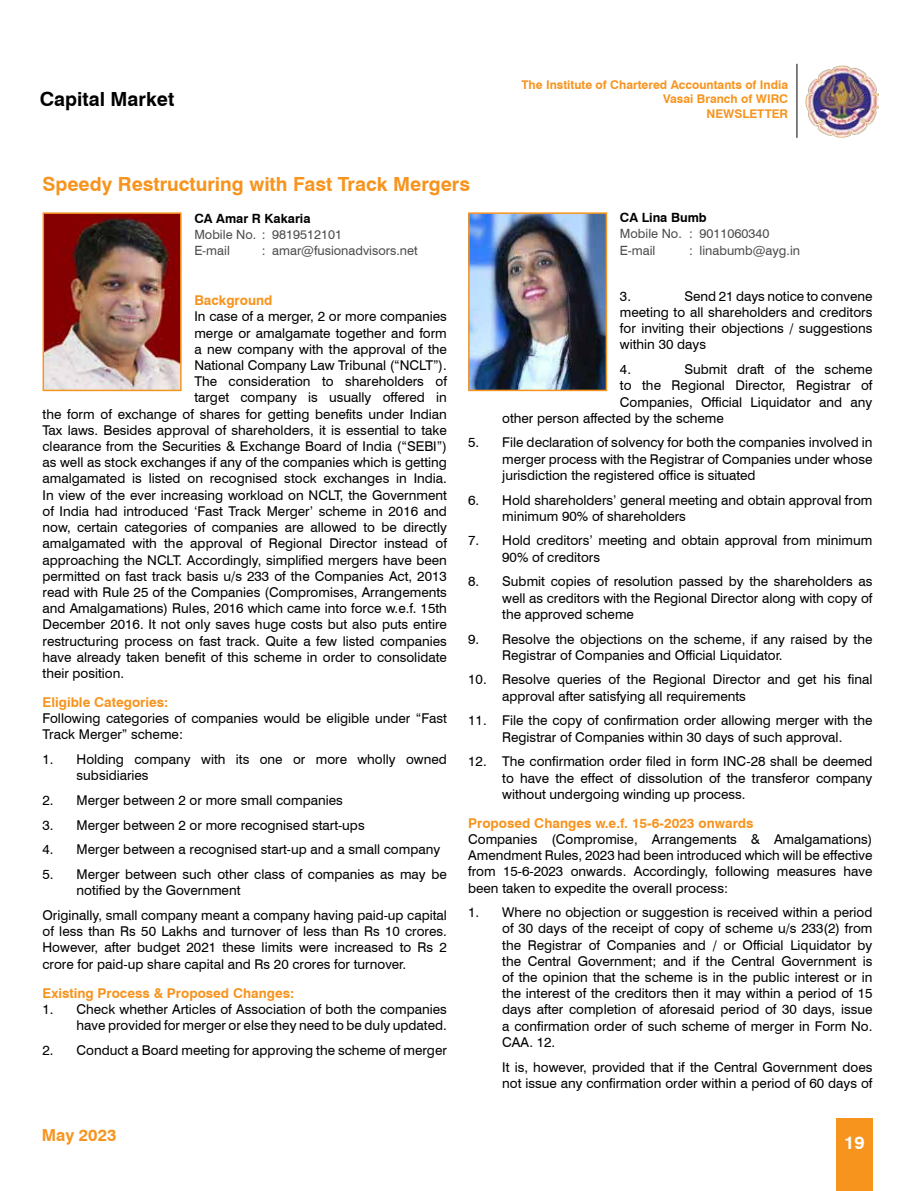
<style>
.page{position:relative;width:915px;height:1191px;background:#fff}
.page>*{position:absolute;margin:0;border:0;box-sizing:border-box;transform-origin:0 0}
.t1{font:700 19.5px "Swiss 721 BT";color:#f7941e}
.t2{font:700 19.5px "Swiss 721 BT";color:#000}
.t3{font:700 18px "Swiss 721 BT";color:#fff}
.t4{font:700 16.5px "Swiss 721 BT";color:#f7941e}
.t5{font:13.5px/16.2px "Swiss 721 BT";color:#000}
.t6{font:700 13.5px "Swiss 721 BT";color:#f7941e}
.t7{font:12.75px/16.2px "Swiss 721 BT";color:#4d4d4f}
.t8{font:700 12.75px "Swiss 721 BT";color:#000}
.t9{font:700 12px/14.4px "Swiss 721 BT";color:#f7941e;text-align:right}
</style>
<div class="page">
<div style="left:836px;top:1118px;width:36px;height:73px;background:#f7941e"></div>
<img style="left:805px;top:65px;width:72px;height:73px">
<hr style="left:796px;top:64px;width:1px;height:74px;background:#000">
<img style="left:46px;top:215px;width:132px;height:173px">
<div style="left:43px;top:212px;width:138px;height:179px;border:2px solid #f7941e"></div>
<img style="left:471px;top:215px;width:133px;height:173px">
<div style="left:468px;top:212px;width:139px;height:179px;border:2px solid #f7941e"></div>
<h1 class="t2" style="left:40px;top:87px;width:136px">Capital Market</h1>
<p class="t9" style="left:521px;top:77px;width:268px">The Institute of Chartered Accountants of India<br>Vasai Branch of WIRC<br>NEWSLETTER</p>
<h1 class="t1" style="left:43px;top:172px;width:429px">Speedy Restructuring with Fast Track Mergers</h1>
<p class="t8" style="left:194px;top:210px;width:118px">CA Amar R Kakaria</p>
<p class="t7" style="left:194px;top:226px;width:149px">Mobile No. : 9819512101<br>E-mail</p>
<p class="t8" style="left:619px;top:210px;width:88px">CA Lina Bumb</p>
<p class="t7" style="left:619px;top:225px;width:151px">Mobile No. : 9011060340<br>E-mail</p>
<p class="t7" style="left:688px;top:242px;width:113px">: linabumb@ayg.in</p>
<p class="t7" style="left:262px;top:242px;width:157px">: amar@fusionadvisors.net</p>
<p class="t6" style="left:194px;top:292px;width:80px">Background</p>
<p class="t5" style="left:194px;top:308px;width:254px">In case of a merger, 2 or more companies</p>
<p class="t5" style="left:194px;top:324px;width:254px">merge or amalgamate together and form</p>
<p class="t5" style="left:194px;top:341px;width:254px">a new company with the approval of the</p>
<p class="t5" style="left:194px;top:357px;width:254px">National Company Law Tribunal (“NCLT”).</p>
<p class="t5" style="left:194px;top:373px;width:254px">The consideration to shareholders of</p>
<p class="t5" style="left:194px;top:389px;width:254px">target company is usually offered in</p>
<p class="t5" style="left:43px;top:405px;width:406px">the form of exchange of shares for getting benefits under Indian</p>
<p class="t5" style="left:43px;top:422px;width:406px">Tax laws. Besides approval of shareholders, it is essential to take</p>
<p class="t5" style="left:43px;top:438px;width:405px">clearance from the Securities &amp; Exchange Board of India (“SEBI”)</p>
<p class="t5" style="left:43px;top:454px;width:405px">as well as stock exchanges if any of the companies which is getting</p>
<p class="t5" style="left:43px;top:470px;width:405px">amalgamated is listed on recognised stock exchanges in India.</p>
<p class="t5" style="left:43px;top:486px;width:406px">In view of the ever increasing workload on NCLT, the Government</p>
<p class="t5" style="left:43px;top:503px;width:405px">of India had introduced ‘Fast Track Merger’ scheme in 2016 and</p>
<p class="t5" style="left:43px;top:519px;width:406px">now, certain categories of companies are allowed to be directly</p>
<p class="t5" style="left:43px;top:535px;width:405px">amalgamated with the approval of Regional Director instead of</p>
<p class="t5" style="left:43px;top:551px;width:405px">approaching the NCLT. Accordingly, simplified mergers have been</p>
<p class="t5" style="left:43px;top:567px;width:406px">permitted on fast track basis u/s 233 of the Companies Act, 2013</p>
<p class="t5" style="left:43px;top:584px;width:406px">read with Rule 25 of the Companies (Compromises, Arrangements</p>
<p class="t5" style="left:43px;top:600px;width:405px">and Amalgamations) Rules, 2016 which came into force w.e.f. 15th</p>
<p class="t5" style="left:43px;top:616px;width:406px">December 2016. It not only saves huge costs but also puts entire</p>
<p class="t5" style="left:43px;top:632px;width:406px">restructuring process on fast track. Quite a few listed companies</p>
<p class="t5" style="left:43px;top:648px;width:406px">have already taken benefit of this scheme in order to consolidate</p>
<p class="t5" style="left:43px;top:665px;width:83px">their position.</p>
<p class="t6" style="left:43px;top:694px;width:127px">Eligible Categories:</p>
<p class="t5" style="left:43px;top:710px;width:405px">Following categories of companies would be eligible under “Fast<br>Track Merger” scheme:</p>
<p class="t5" style="left:77px;top:751px;width:371px;text-indent:-34px">1. Holding company with its one or more wholly owned subsidiaries</p>
<p class="t5" style="left:43px;top:792px;width:302px">2. Merger between 2 or more small companies</p>
<p class="t5" style="left:43px;top:816px;width:323px">3. Merger between 2 or more recognised start-ups</p>
<p class="t5" style="left:43px;top:841px;width:399px">4. Merger between a recognised start-up and a small company</p>
<p class="t5" style="left:77px;top:866px;width:371px;text-indent:-34px">5. Merger between such other class of companies as may be notified by the Government</p>
<p class="t5" style="left:43px;top:907px;width:406px;text-align:justify">Originally, small company meant a company having paid-up capital of less than Rs 50 Lakhs and turnover of less than Rs 10 crores.<br>However, after budget 2021 these limits were increased to Rs 2 crore for paid-up share capital and Rs 20 crores for turnover.</p>
<p class="t6" style="left:43px;top:984px;width:253px">Existing Process &amp; Proposed Changes:</p>
<p class="t5" style="left:43px;top:1000px;width:405px;text-align:right">1. Check whether Articles of Association of both the companies have provided for merger or else they need to be duly updated.</p>
<p class="t5" style="left:43px;top:1041px;width:405px">2. Conduct a Board meeting for approving the scheme of merger</p>
<p class="t5" style="left:619px;top:288px;width:254px;text-align:justify;text-indent:64px">Send 21 days notice to convene meeting to all shareholders and creditors for inviting their objections / suggestions within 30 days</p>
<p class="t5" style="left:619px;top:361px;width:13px">4.</p>
<p class="t5" style="left:684px;top:361px;width:189px">Submit draft of the scheme</p>
<p class="t5" style="left:619px;top:377px;width:254px">to the Regional Director, Registrar of</p>
<p class="t5" style="left:619px;top:393px;width:254px">Companies, Official Liquidator and any</p>
<p class="t5" style="left:502px;top:410px;width:223px">other person affected by the scheme</p>
<p class="t5" style="left:502px;top:434px;width:371px;text-align:justify;text-indent:-34px">5. File declaration of solvency for both the companies involved in merger process with the Registrar of Companies under whose jurisdiction the registered office is situated</p>
<p class="t5" style="left:502px;top:491px;width:371px;text-indent:-34px">6. Hold shareholders’ general meeting and obtain approval from minimum 90% of shareholders</p>
<p class="t5" style="left:502px;top:532px;width:371px;text-indent:-34px">7. Hold creditors’ meeting and obtain approval from minimum<br>90% of creditors</p>
<p class="t5" style="left:502px;top:573px;width:371px;text-align:justify;text-indent:-34px">8. Submit copies of resolution passed by the shareholders as well as creditors with the Regional Director along with copy of the approved scheme</p>
<p class="t5" style="left:502px;top:630px;width:371px;text-indent:-34px">9. Resolve the objections on the scheme, if any raised by the<br>Registrar of Companies and Official Liquidator.</p>
<p class="t5" style="left:502px;top:671px;width:371px;text-indent:-34px">10. Resolve queries of the Regional Director and get his final approval after satisfying all requirements</p>
<p class="t5" style="left:468px;top:712px;width:405px;text-align:center">11. File the copy of confirmation order allowing merger with the<br>Registrar of Companies within 30 days of such approval.</p>
<p class="t5" style="left:502px;top:753px;width:371px;text-align:justify;text-indent:-34px">12. The confirmation order filed in form INC-28 shall be deemed to have the effect of dissolution of the transferor company without undergoing winding up process.</p>
<p class="t6" style="left:468px;top:814px;width:287px">Proposed Changes w.e.f. 15-6-2023 onwards</p>
<p class="t5" style="left:468px;top:831px;width:405px;text-align:justify">Companies (Compromise, Arrangements &amp; Amalgamations)<br>Amendment Rules, 2023 had been introduced which will be effective from 15-6-2023 onwards. Accordingly, following measures have been taken to expedite the overall process:</p>
<p class="t5" style="left:502px;top:904px;width:371px;text-align:justify;text-indent:-34px">1. Where no objection or suggestion is received within a period of 30 days of the receipt of copy of scheme u/s 233(2) from the Registrar of Companies and / or Official Liquidator by the Central Government; and if the Central Government is of the opinion that the scheme is in the public interest or in the interest of the creditors then it may within a period of 15 days after completion of aforesaid period of 30 days, issue a confirmation order of such scheme of merger in Form No.<br>CAA. 12.</p>
<p class="t5" style="left:502px;top:1058px;width:371px">It is, however, provided that if the Central Government does not issue any confirmation order within a period of 60 days of</p>
<p class="t5" style="left:619px;top:288px;width:13px">3.</p>
<p class="t4" style="left:42px;top:1125px;width:76px">May 2023</p>
<h2 class="t3" style="left:843px;top:1132px;width:22px">19</h2>
</div>
